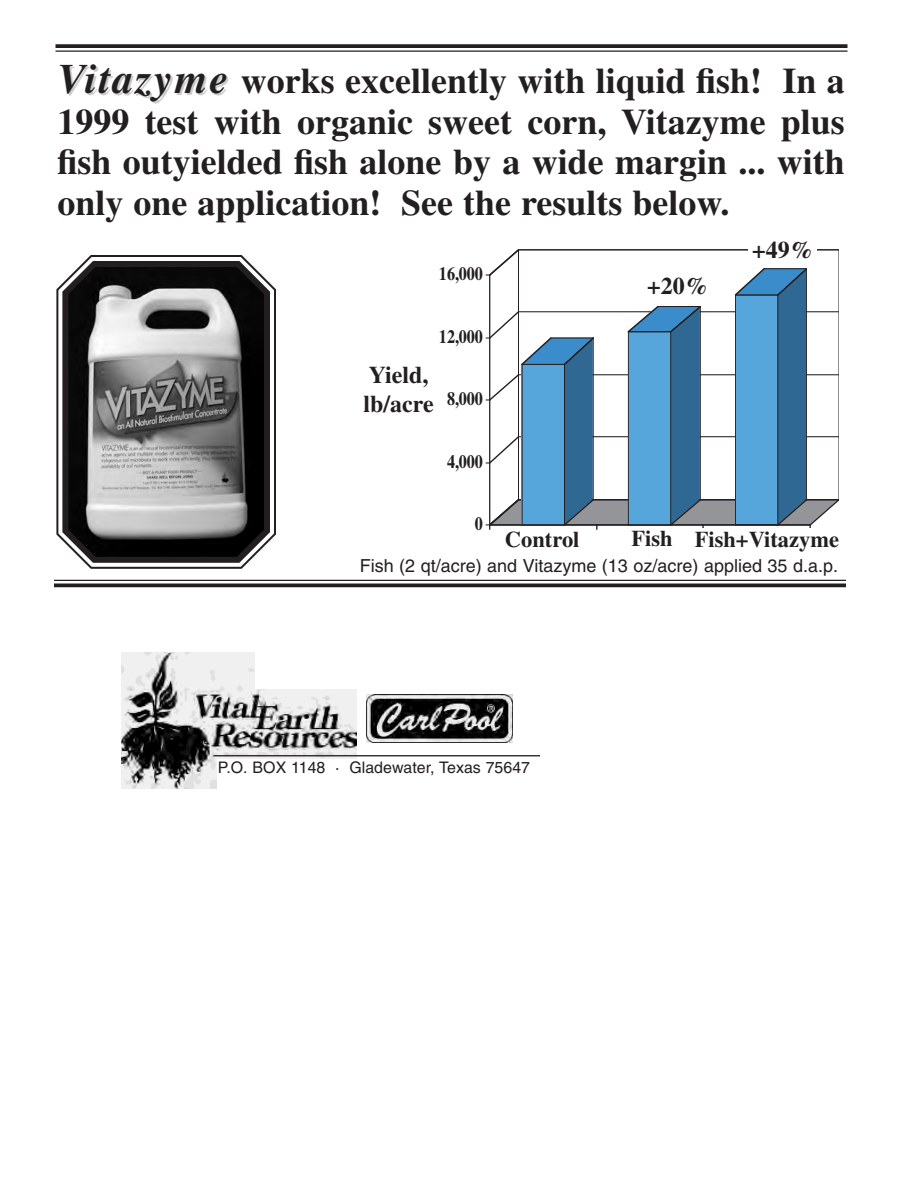
<style>
.page{position:relative;width:900px;height:1188px;background:#fff}
.page>*{position:absolute;margin:0;border:0;box-sizing:border-box;transform-origin:0 0}
.t1{font:700 36px/40.5px "Times";color:#231f20;text-align:justify}
.t2{font:700 24px/28.8px "Times";color:#231f20}
.t3{font:700 22.5px "Times";color:#231f20}
.t4{font:700 18.9px "Times";color:#231f20;scale:.86 1}
.t5{font:18px "Helvetica";color:#231f20}
.t6{font:15.9px "Helvetica";color:#231f20}
.s1{font-style:italic;font-size:42px}
.s2{font-style:italic;font-size:42px;color:#ccc}
</style>
<div class="page">
<hr style="left:54px;top:580px;width:792px;height:1px;background:#231f20">
<hr style="left:54px;top:584px;width:792px;height:3px;background:#231f20">
<svg style="left:56px;top:44px;width:792px;height:4px;background:#302c2d"></svg>
<hr style="left:56px;top:50px;width:792px;height:2px;background:#231f20">
<svg style="left:486px;top:249px;width:353px;height:281px"></svg>
<svg style="left:56px;top:255px;width:220px;height:314px"></svg>
<svg style="left:59px;top:258px;width:214px;height:310px;background:#717171"></svg>
<div style="left:644px;top:276px;width:68px;height:26px;background:#fff"></div>
<div style="left:748px;top:240px;width:69px;height:26px;background:#fff"></div>
<div style="left:692px;top:528px;width:150px;height:26px;background:#fff"></div>
<div style="left:618px;top:528px;width:68px;height:26px;background:#fff"></div>
<div style="left:500px;top:528px;width:84px;height:26px;background:#fff"></div>
<img style="left:121px;top:653px;width:235px;height:135px">
<hr style="left:213px;top:755px;width:327px;height:1px;background:#231f20">
<div style="left:217px;top:760px;width:327px;height:30px;background:#fff"></div>
<div style="left:255px;top:650px;width:119px;height:39px;background:#fff"></div>
<img style="left:367px;top:695px;width:146px;height:47px">
<p class="t1" style="left:57px;top:60px;width:789px"><span class="s1">V</span><span class="s2">itazyme</span> works excellently with liquid fish! In a 1999 test with organic sweet corn, Vitazyme plus fish outyielded fish alone by a wide margin ... with only one application! See the results below.</p>
<p class="t4" style="left:439px;top:263px;width:53px">16,000</p>
<p class="t4" style="left:439px;top:326px;width:53px">12,000</p>
<p class="t2" style="left:364px;top:360px;width:72px">Yield, lb/acre</p>
<p class="t4" style="left:447px;top:387px;width:43px">8,000</p>
<p class="t4" style="left:447px;top:450px;width:43px">4,000</p>
<p class="t2" style="left:647px;top:271px;width:63px">+20%</p>
<p class="t2" style="left:752px;top:235px;width:63px">+49%</p>
<p class="t4" style="left:475px;top:512px;width:11px">0</p>
<p class="t3" style="left:505px;top:526px;width:76px">Control</p>
<p class="t3" style="left:631px;top:526px;width:209px">Fish Fish+Vitazyme</p>
<p class="t5" style="left:360px;top:559px;width:480px">Fish (2 qt/acre) and Vitazyme (13 oz/acre) applied 35 d.a.p.</p>
<p class="t6" style="left:218px;top:761px;width:314px">P.O. BOX 1148 · Gladewater, Texas 75647</p>
</div>
